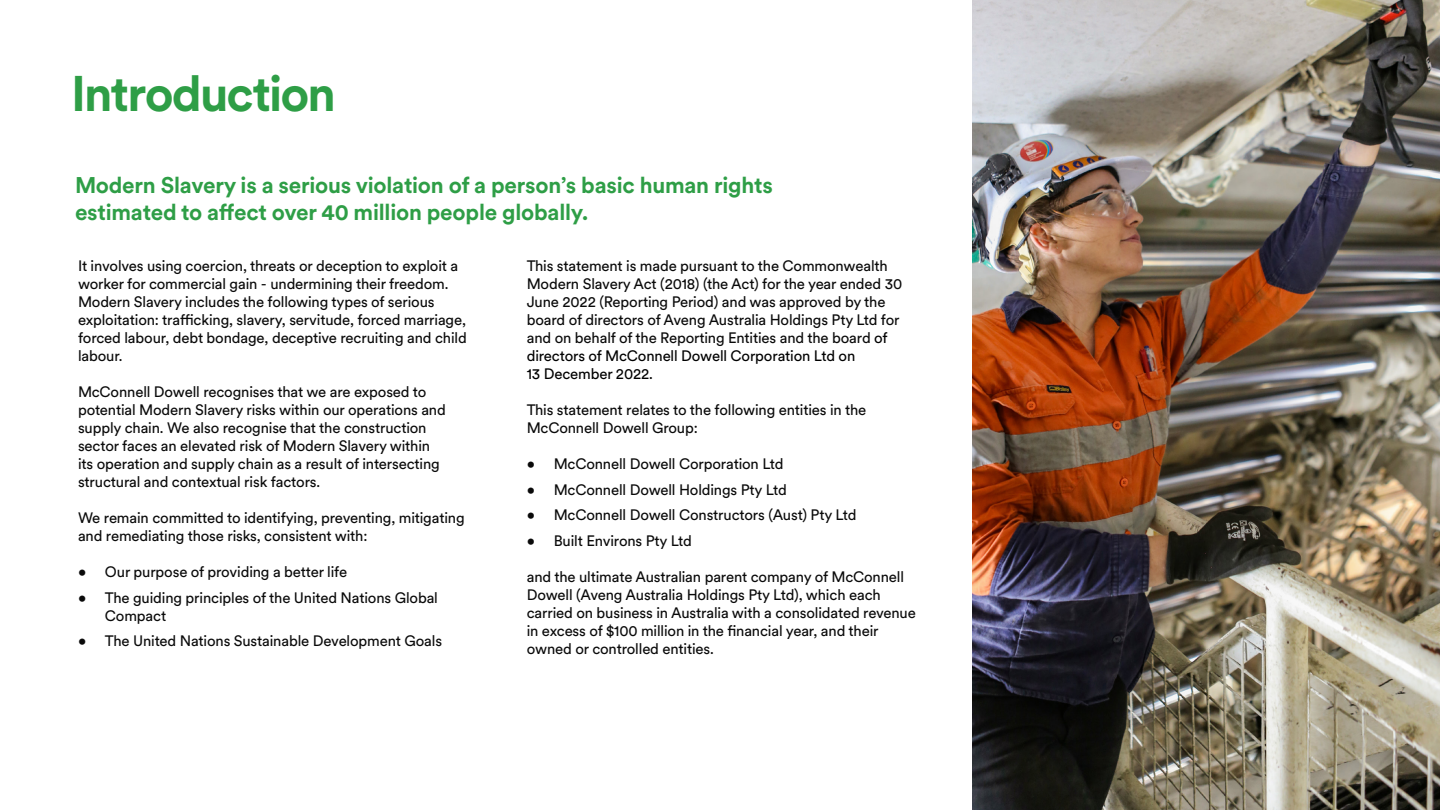
<style>
.page{position:relative;width:1440px;height:810px;background:#fff}
.page>*{position:absolute;margin:0;border:0;box-sizing:border-box;transform-origin:0 0}
.t1{font:700 49.5px "Circular XX";letter-spacing:-.04em;color:#2e9e46}
.t2{font:700 22.5px/27px "Circular XX";letter-spacing:-.01em;color:#2e9e46}
.t3{font:15px/18px "Circular XX";letter-spacing:-.01em;color:#0a0a0a}
.s1{color:#000}
</style>
<div class="page">
<img style="left:973px;top:0;width:467px;height:810px">
<h1 class="t1" style="left:71px;top:60px;width:266px">Introduction</h1>
<h2 class="t2" style="left:75px;top:170px;width:699px">Modern Slavery is a serious violation of a person’s basic human rights estimated to affect over 40 million people globally.</h2>
<p class="t3" style="left:78px;top:256px;width:390px">It involves using coercion, threats or deception to exploit a worker for commercial gain - undermining their freedom.<br>Modern Slavery includes the following types of serious exploitation: trafficking, slavery, servitude, forced marriage, forced labour, debt bondage, deceptive recruiting and child labour.</p>
<p class="t3" style="left:78px;top:382px;width:369px">McConnell Dowell recognises that we are exposed to potential Modern Slavery risks within our operations and supply chain. We also recognise that the construction sector faces an elevated risk of Modern Slavery within its operation and supply chain as a result of intersecting structural and contextual risk factors.</p>
<p class="t3" style="left:78px;top:508px;width:388px">We remain committed to identifying, preventing, mitigating and remediating those risks, consistent with:</p>
<p class="t3" style="left:78px;top:562px;width:271px">• Our purpose of providing a better life</p>
<p class="t3" style="left:105px;top:588px;width:334px;text-indent:-27px">• The guiding principles of the United Nations Global<br>Compact</p>
<p class="t3" style="left:78px;top:631px;width:366px">• The United Nations Sustainable Development Goals</p>
<p class="t3" style="left:527px;top:256px;width:377px">This statement is made pursuant to the Commonwealth Modern Slavery Act (2018) (the Act) for the year ended 30<br>June 2022 (Reporting Period) and was approved by the board of directors of Aveng Australia Holdings Pty Ltd for and on behalf of the Reporting Entities and the board <span class="s1">of directors of McConnell Dowell Corporation Ltd on<br>13 December 2022.</span></p>
<p class="t3" style="left:527px;top:400px;width:341px">This statement relates to the following entities in the<br>McConnell Dowell Group:</p>
<p class="t3" style="left:527px;top:454px;width:258px">• McConnell Dowell Corporation Ltd</p>
<p class="t3" style="left:527px;top:480px;width:262px">• McConnell Dowell Holdings Pty Ltd</p>
<p class="t3" style="left:527px;top:505px;width:331px">• McConnell Dowell Constructors (Aust) Pty Ltd</p>
<p class="t3" style="left:527px;top:531px;width:167px">• Built Environs Pty Ltd</p>
<p class="t3" style="left:527px;top:567px;width:391px">and the ultimate Australian parent company of McConnell Dowell (Aveng Australia Holdings Pty Ltd), which each carried on business in Australia with a consolidated revenue in excess of $100 million in the financial year, and their owned or controlled entities.</p>
</div>
